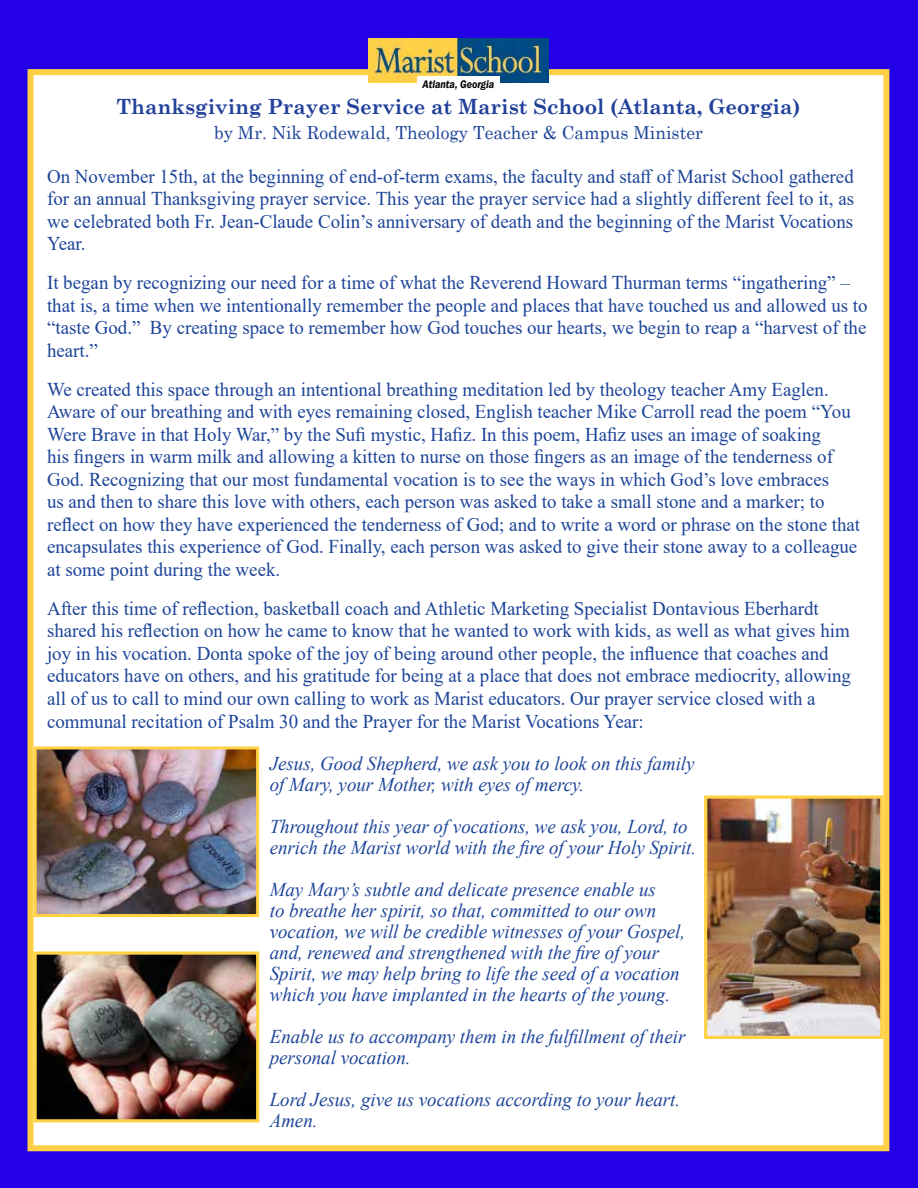
<style>
.page{position:relative;width:918px;height:1188px;background:#2400e6}
.page>*{position:absolute;margin:0;border:0;box-sizing:border-box;transform-origin:0 0}
.t1{font:700 21px "Century Schoolbook";color:#21409a}
.t2{font:19.5px/22.5px "Times New Roman";color:#1d4498}
.t3{font:italic 19.5px/21px "Times New Roman";color:#1d4498}
.t4{font:18px "Century Schoolbook";color:#1d4498}
.t5{font:italic 600 11.4px "Franklin Gothic";color:#000;scale:.89 1}
</style>
<div class="page">
<div style="left:31px;top:72px;width:855px;height:1076px;background:#fff"></div>
<div style="left:28px;top:69px;width:861px;height:1082px;border:6px solid #ffd046"></div>
<img style="left:32px;top:745px;width:228px;height:174px">
<img style="left:704px;top:794px;width:181px;height:247px">
<img style="left:32px;top:950px;width:228px;height:174px">
<img style="left:369px;top:39px;width:179px;height:43px">
<div style="left:417px;top:77px;width:83px;height:13px;background:#fff"></div>
<p class="t5" style="left:423px;top:77px;width:82px">Atlanta, Georgia</p>
<p class="t1" style="left:116px;top:90px;width:686px">Thanksgiving Prayer Service at Marist School (Atlanta, Georgia)</p>
<p class="t4" style="left:214px;top:118px;width:490px">by Mr. Nik Rodewald, Theology Teacher &amp; Campus Minister</p>
<p class="t2" style="left:47px;top:165px;width:809px;text-align:justify">On November 15th, at the beginning of end-of-term exams, the faculty and staff of Marist School gathered for an annual Thanksgiving prayer service. This year the prayer service had a slightly different feel to it, as we celebrated both Fr. Jean-Claude Colin’s anniversary of death and the beginning of the Marist Vocations Year.</p>
<p class="t2" style="left:47px;top:271px;width:822px">It began by recognizing our need for a time of what the Reverend Howard Thurman terms “ingathering” – that is, a time when we intentionally remember the people and places that have touched us and allowed us to “taste God.” By creating space to remember how God touches our hearts, we begin to reap a “harvest of the heart.”</p>
<p class="t2" style="left:47px;top:378px;width:815px">We created this space through an intentional breathing meditation led by theology teacher Amy Eaglen.<br>Aware of our breathing and with eyes remaining closed, English teacher Mike Carroll read the poem “You Were Brave in that Holy War,” by the Sufi mystic, Hafiz. In this poem, Hafiz uses an image of soaking<br>his fingers in warm milk and allowing a kitten to nurse on those fingers as an image of the tenderness of God. Recognizing that our most fundamental vocation is to see the ways in which God’s love embraces<br>us and then to share this love with others, each person was asked to take a small stone and a marker; to reflect on how they have experienced the tenderness of God; and to write a word or phrase on the stone that encapsulates this experience of God. Finally, each person was asked to give their stone away to a colleague at some point during the week.</p>
<p class="t2" style="left:47px;top:597px;width:806px">After this time of reflection, basketball coach and Athletic Marketing Specialist Dontavious Eberhardt shared his reflection on how he came to know that he wanted to work with kids, as well as what gives him joy in his vocation. Donta spoke of the joy of being around other people, the influence that coaches and educators have on others, and his gratitude for being at a place that does not embrace mediocrity, allowing all of us to call to mind our own calling to work as Marist educators. Our prayer service closed with a communal recitation of Psalm 30 and the Prayer for the Marist Vocations Year:</p>
<p class="t3" style="left:270px;top:752px;width:426px">Jesus, Good Shepherd, we ask you to look on this family of Mary, your Mother, with eyes of mercy.</p>
<p class="t3" style="left:270px;top:815px;width:428px">Throughout this year of vocations, we ask you, Lord, to enrich the Marist world with the fire of your Holy Spirit.</p>
<p class="t3" style="left:270px;top:878px;width:417px">May Mary’s subtle and delicate presence enable us<br>to breathe her spirit, so that, committed to our own vocation, we will be credible witnesses of your Gospel, and, renewed and strengthened with the fire of your Spirit, we may help bring to life the seed of a vocation which you have implanted in the hearts of the young.</p>
<p class="t3" style="left:270px;top:1025px;width:417px">Enable us to accompany them in the fulfillment of their personal vocation.</p>
<p class="t3" style="left:270px;top:1088px;width:412px">Lord Jesus, give us vocations according to your heart.<br>Amen.</p>
</div>
